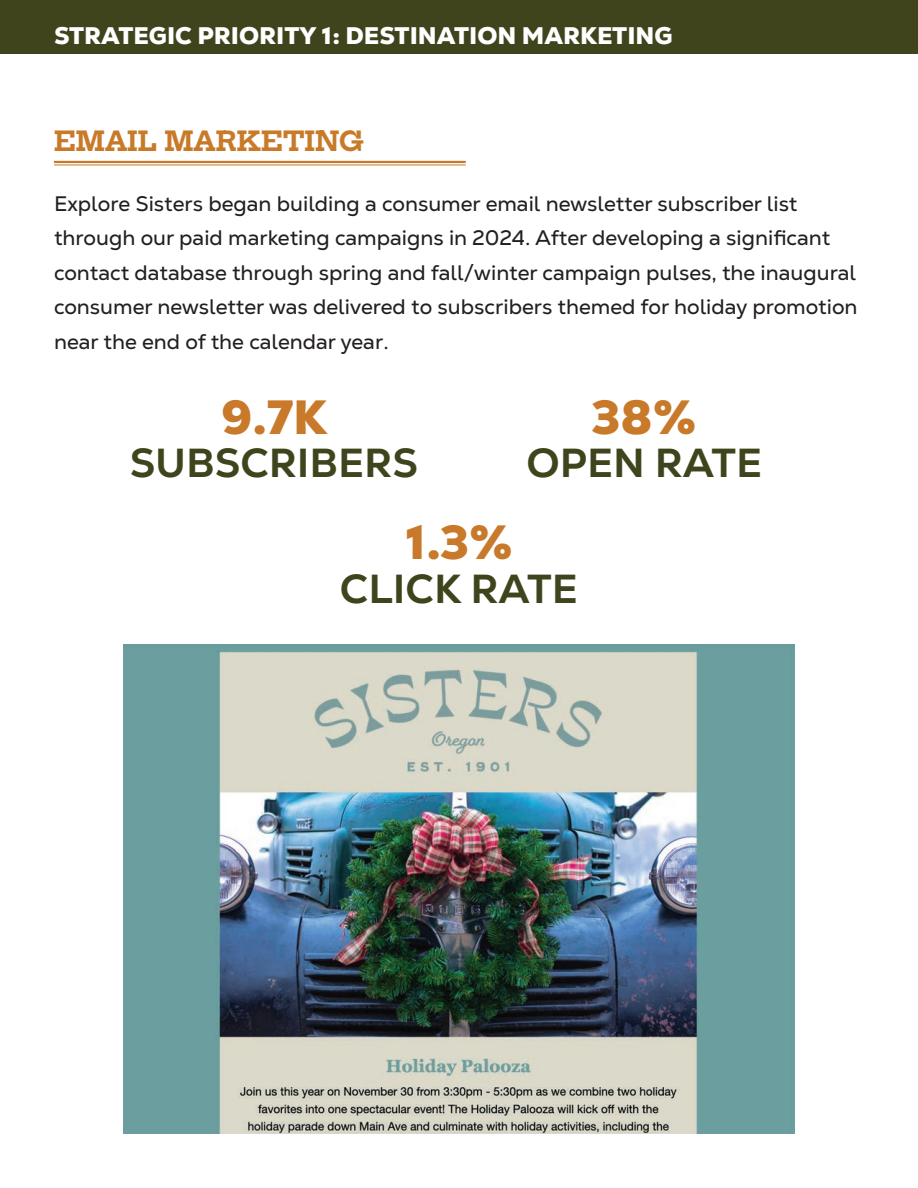
<style>
.page{position:relative;width:918px;height:1188px;background:#fff}
.page>*{position:absolute;margin:0;border:0;box-sizing:border-box;transform-origin:0 0}
.t1{font:900 48px "Nexa Text";color:#c87929}
.t2{font:800 40.5px "Nexa Text";color:#3f441d}
.t3{font:200 27px "Hepta Slab";color:#c87a28}
.t4{font:900 24px "Nexa Text";color:#fff}
.t5{font:21px/34.5px "Nexa Text";color:#231f20}
</style>
<div class="page">
<div style="left:0;top:0;width:918px;height:54px;background:#3f441d"></div>
<hr style="left:54px;top:161px;width:412px;height:2px;background:#c87929">
<hr style="left:54px;top:165px;width:412px;height:1px;background:#c87929">
<img style="left:124px;top:644px;width:670px;height:490px">
<p class="t4" style="left:54px;top:20px;width:620px">STRATEGIC PRIORITY 1: DESTINATION MARKETING</p>
<p class="t3" style="left:54px;top:118px;width:311px">EMAIL MARKETING</p>
<p class="t5" style="left:54px;top:186px;width:805px">Explore Sisters began building a consumer email newsletter subscriber list through our paid marketing campaigns in 2024. After developing a significant contact database through spring and fall/winter campaign pulses, the inaugural consumer newsletter was delivered to subscribers themed for holiday promotion near the end of the calendar year.</p>
<h1 class="t1" style="left:221px;top:386px;width:107px">9.7K</h1>
<h2 class="t2" style="left:129px;top:437px;width:290px">SUBSCRIBERS</h2>
<h1 class="t1" style="left:592px;top:386px;width:106px">38%</h1>
<h2 class="t2" style="left:526px;top:437px;width:237px">OPEN RATE</h2>
<h1 class="t1" style="left:405px;top:512px;width:109px">1.3%</h1>
<h2 class="t2" style="left:340px;top:563px;width:240px">CLICK RATE</h2>
</div>
